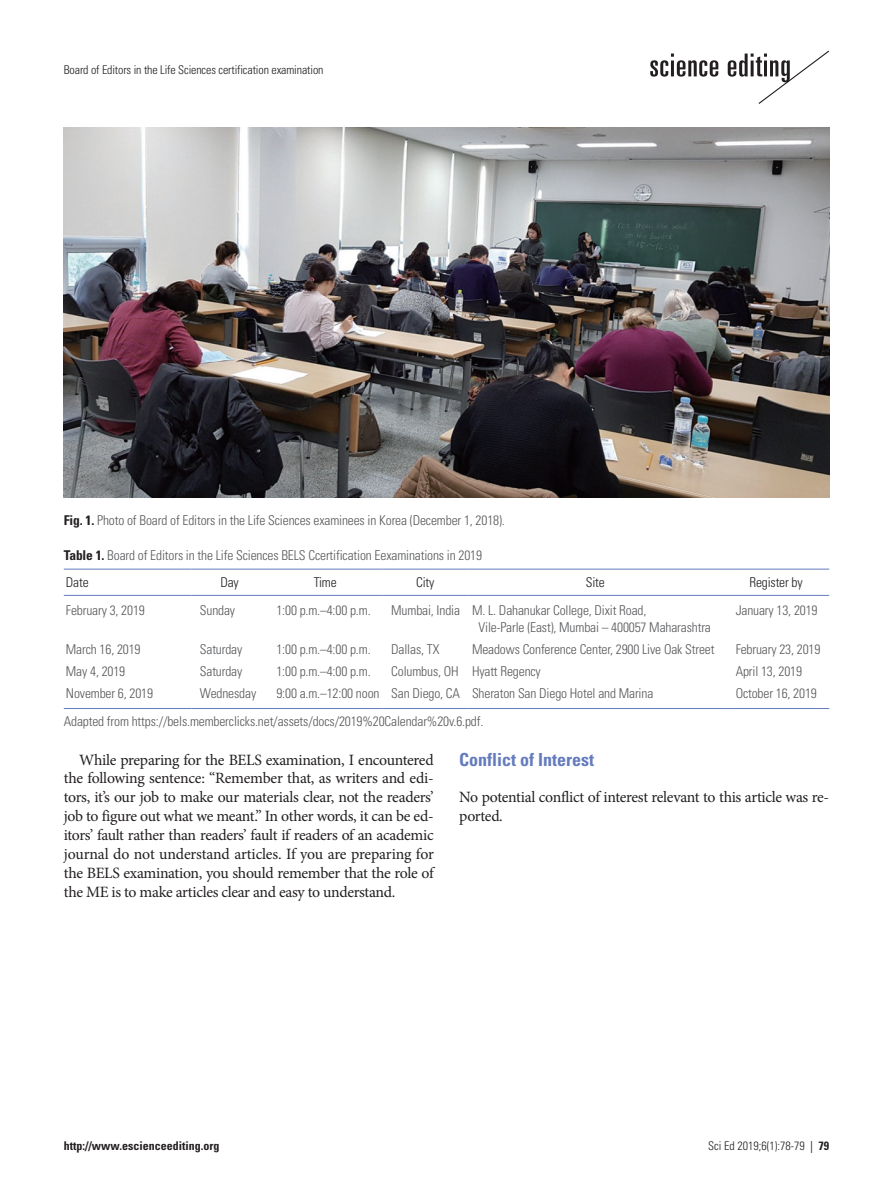
<style>
.page{position:relative;width:893px;height:1191px;background:#fff}
.page>*{position:absolute;margin:0;border:0;box-sizing:border-box;transform-origin:0 0}
.t1{font:700 condensed 18px "Univers LT Std";color:#647bbd}
.t2{font:15.75px/18.9px "Minion Pro";letter-spacing:-.02em;color:#231f20;text-align:justify}
.t3{font:300 condensed 13.5px/26.7px "Univers LT Std";letter-spacing:-.01em;color:#57585a}
.t4{font:300 condensed 13.5px "Univers LT Std";letter-spacing:-.01em;color:#231f20}
.t5{font:300 condensed 12px "Univers LT Std";letter-spacing:-.01em;color:#231f20}
.t6{font:700 condensed 12px "Univers LT Std";color:#231f20}
.s1{font-weight:700;color:#231f20}
.s2{color:#231f20}
.s3{font-weight:400}
.s4{font-weight:700}
</style>
<div class="page">
<svg style="left:650px;top:50px;width:179px;height:54px"></svg>
<hr style="left:64px;top:569px;width:127px;height:1px;background:#647bbd">
<hr style="left:191px;top:569px;width:77px;height:1px;background:#647bbd">
<hr style="left:268px;top:569px;width:115px;height:1px;background:#647bbd">
<hr style="left:383px;top:569px;width:85px;height:1px;background:#647bbd">
<hr style="left:468px;top:569px;width:255px;height:1px;background:#647bbd">
<hr style="left:723px;top:569px;width:106px;height:1px;background:#647bbd">
<hr style="left:64px;top:595px;width:127px;height:1px;background:#647bbd">
<hr style="left:191px;top:595px;width:77px;height:1px;background:#647bbd">
<hr style="left:268px;top:595px;width:115px;height:1px;background:#647bbd">
<hr style="left:383px;top:595px;width:85px;height:1px;background:#647bbd">
<hr style="left:468px;top:595px;width:255px;height:1px;background:#647bbd">
<hr style="left:723px;top:595px;width:106px;height:1px;background:#647bbd">
<hr style="left:64px;top:708px;width:127px;height:1px;background:#647bbd">
<hr style="left:191px;top:708px;width:77px;height:1px;background:#647bbd">
<hr style="left:268px;top:708px;width:115px;height:1px;background:#647bbd">
<hr style="left:383px;top:708px;width:85px;height:1px;background:#647bbd">
<hr style="left:468px;top:708px;width:255px;height:1px;background:#647bbd">
<hr style="left:723px;top:708px;width:106px;height:1px;background:#647bbd">
<img style="left:64px;top:128px;width:765px;height:369px">
<p class="t5" style="left:64px;top:62px;width:261px">Board of Editors in the Life Sciences certification examination</p>
<p class="t3" style="left:64px;top:507px;width:443px"><span class="s1">Fig. 1.</span> Photo of Board of Editors in the Life Sciences examinees in Korea (December 1, 2018).</p>
<p class="t3" style="left:64px;top:542px;width:420px"><span class="s1">Table 1.</span> Board of Editors in the Life Sciences BELS Ccertification Eexaminations in 2019<br><span class="s2">Date</span></p>
<p class="t4" style="left:220px;top:574px;width:20px">Day</p>
<p class="t4" style="left:314px;top:574px;width:24px">Time</p>
<p class="t4" style="left:416px;top:574px;width:20px">City</p>
<p class="t4" style="left:586px;top:574px;width:21px">Site</p>
<p class="t4" style="left:749px;top:574px;width:55px">Register by</p>
<p class="t3" style="left:66px;top:597px;width:80px">February 3, 2019</p>
<p class="t3" style="left:200px;top:597px;width:37px">Sunday</p>
<p class="t3" style="left:276px;top:597px;width:96px">1:00 p.m.–4:00 p.m.</p>
<p class="t3" style="left:479px;top:602px;width:234px;line-height:16.2px;text-indent:-87px">Mumbai, India M. L. Dahanukar College, Dixit Road,<br>Vile-Parle (East), Mumbai – 400057 Maharashtra</p>
<p class="t3" style="left:736px;top:597px;width:83px">January 13, 2019</p>
<p class="t3" style="left:66px;top:635px;width:76px">March 16, 2019</p>
<p class="t3" style="left:200px;top:635px;width:44px">Saturday</p>
<p class="t3" style="left:276px;top:635px;width:96px">1:00 p.m.–4:00 p.m.</p>
<p class="t3" style="left:391px;top:635px;width:50px">Dallas, TX</p>
<p class="t3" style="left:472px;top:635px;width:244px">Meadows Conference Center, 2900 Live Oak Street</p>
<p class="t3" style="left:736px;top:635px;width:86px">February 23, 2019</p>
<p class="t3" style="left:66px;top:657px;width:61px">May 4, 2019</p>
<p class="t3" style="left:200px;top:657px;width:44px">Saturday</p>
<p class="t3" style="left:276px;top:657px;width:96px">1:00 p.m.–4:00 p.m.</p>
<p class="t3" style="left:391px;top:657px;width:151px">Columbus, OH Hyatt Regency</p>
<p class="t3" style="left:736px;top:657px;width:68px">April 13, 2019</p>
<p class="t3" style="left:66px;top:679px;width:89px">November 6, 2019</p>
<p class="t3" style="left:200px;top:679px;width:58px">Wednesday</p>
<p class="t3" style="left:276px;top:679px;width:378px">9:00 a.m.–12:00 noon San Diego, CA Sheraton San Diego Hotel and Marina</p>
<p class="t3" style="left:736px;top:679px;width:83px">October 16, 2019</p>
<p class="t3" style="left:64px;top:708px;width:421px">Adapted from https://bels.memberclicks.net/assets/docs/2019%20Calendar%20v.6.pdf.</p>
<p class="t2" style="left:64px;top:750px;width:372px;text-indent:15px">While preparing for the BELS examination, I encountered the following sentence: “Remember that, as writers and edi&shy;tors, it’s our job to make our materials clear, not the readers’ job to figure out what we meant.” In other words, it can be ed&shy;itors’ fault rather than readers’ fault if readers of an academic journal do not understand articles. If you are preparing for the BELS examination, you should remember that the role of the ME is to make articles clear and easy to understand.</p>
<h1 class="t1" style="left:459px;top:749px;width:137px">Conflict of Interest</h1>
<p class="t2" style="left:459px;top:788px;width:371px">No potential conflict of interest relevant to this article was re&shy;ported.</p>
<p class="t6" style="left:64px;top:1138px;width:157px">http://www.escienceediting.org</p>
<p class="t5" style="left:708px;top:1138px;width:122px">Sci Ed 2019;6(1):78-79 <span class="s3">|</span> <span class="s4">79</span></p>
</div>
